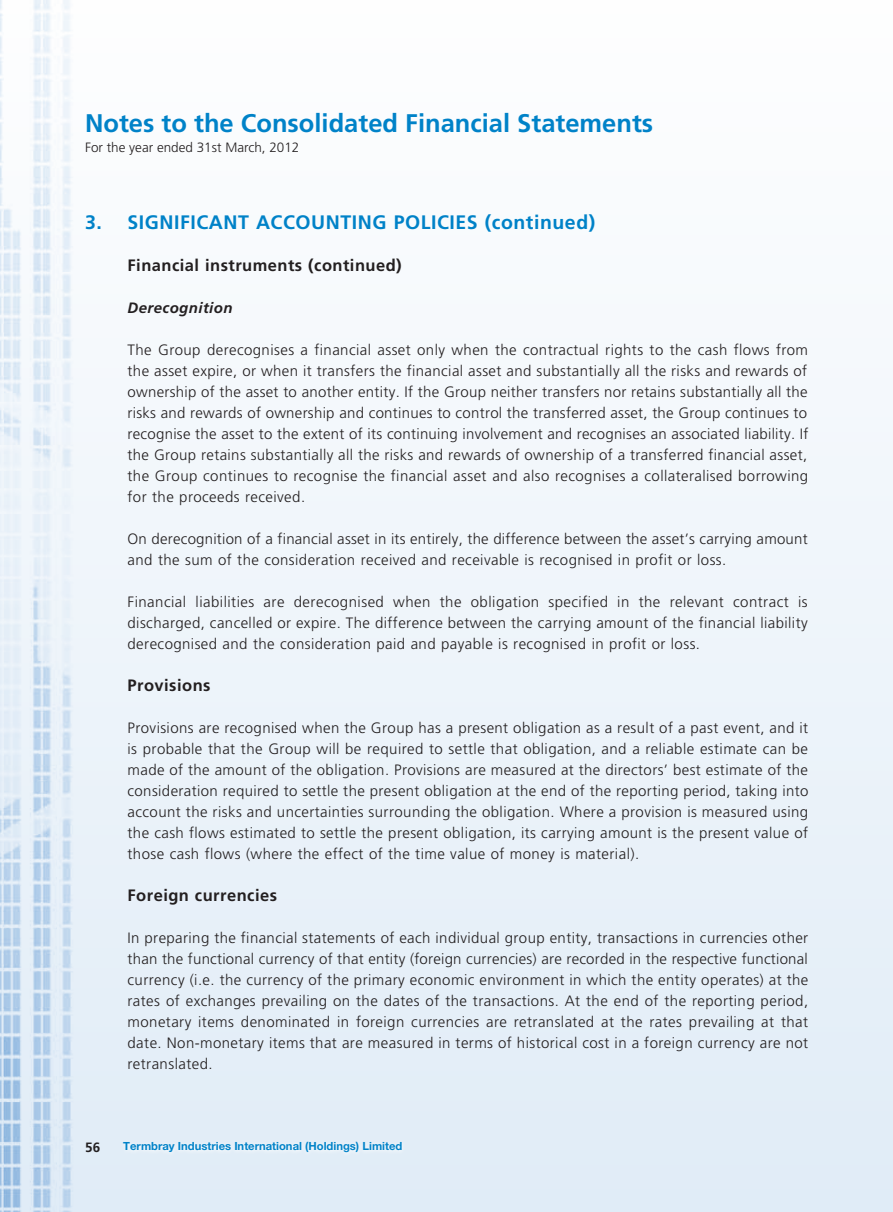
<style>
.page{position:relative;width:893px;height:1212px;background:#fff}
.page>*{position:absolute;margin:0;border:0;box-sizing:border-box;transform-origin:0 0}
.t1{font:700 25.5px "Frutiger LT Std";color:#0082c8}
.t2{font:700 19.5px "Frutiger LT Std";letter-spacing:.03em;color:#0082c8}
.t3{font:700 16.5px "Frutiger LT Std";letter-spacing:.03em;color:#231f20}
.t4{font:300 15px/21px "Frutiger LT Std";letter-spacing:.03em;color:#231f20;text-align:justify}
.t5{font:italic 700 15px "Frutiger LT Std";letter-spacing:.03em;color:#231f20}
.t6{font:300 13.5px "Frutiger LT Std";color:#231f20}
.t7{font:700 13.5px "Frutiger LT Std";color:#231f20}
.t8{font:700 11.25px "Helvetica Neue LT Std";color:#0082c8}
</style>
<div class="page">
<div style="left:0;top:0;width:893px;height:1212px;background:linear-gradient(to bottom,#fefefe,#ddeaf6)"></div>
<div style="left:120px;top:1138px;width:698px;height:26px;background:#e2edf7"></div>
<hr style="left:892px;top:0;width:1px;height:1212px;background:#e0ecf7">
<h1 class="t1" style="left:85px;top:108px;width:570px">Notes to the Consolidated Financial Statements</h1>
<p class="t6" style="left:85px;top:139px;width:216px">For the year ended 31st March, 2012</p>
<h2 class="t2" style="left:85px;top:211px;width:512px">3. SIGNIFICANT ACCOUNTING POLICIES (continued)</h2>
<p class="t3" style="left:128px;top:255px;width:276px">Financial instruments (continued)</p>
<p class="t5" style="left:128px;top:299px;width:107px">Derecognition</p>
<p class="t4" style="left:128px;top:339px;width:682px">The Group derecognises a financial asset only when the contractual rights to the cash flows from the asset expire, or when it transfers the financial asset and substantially all the risks and rewards of ownership of the asset to another entity. If the Group neither transfers nor retains substantially all the risks and rewards of ownership and continues to control the transferred asset, the Group continues to recognise the asset to the extent of its continuing involvement and recognises an associated liability. If the Group retains substantially all the risks and rewards of ownership of a transferred financial asset, the Group continues to recognise the financial asset and also recognises a collateralised borrowing for the proceeds received.</p>
<p class="t4" style="left:128px;top:528px;width:682px">On derecognition of a financial asset in its entirely, the difference between the asset’s carrying amount and the sum of the consideration received and receivable is recognised in profit or loss.</p>
<p class="t4" style="left:128px;top:591px;width:682px">Financial liabilities are derecognised when the obligation specified in the relevant contract is discharged, cancelled or expire. The difference between the carrying amount of the financial liability derecognised and the consideration paid and payable is recognised in profit or loss.</p>
<p class="t3" style="left:128px;top:675px;width:84px">Provisions</p>
<p class="t4" style="left:128px;top:717px;width:682px">Provisions are recognised when the Group has a present obligation as a result of a past event, and it is probable that the Group will be required to settle that obligation, and a reliable estimate can be made of the amount of the obligation. Provisions are measured at the directors’ best estimate of the consideration required to settle the present obligation at the end of the reporting period, taking into account the risks and uncertainties surrounding the obligation. Where a provision is measured using the cash flows estimated to settle the present obligation, its carrying amount is the present value of those cash flows (where the effect of the time value of money is material).</p>
<p class="t3" style="left:128px;top:885px;width:151px">Foreign currencies</p>
<p class="t4" style="left:128px;top:927px;width:682px">In preparing the financial statements of each individual group entity, transactions in currencies other than the functional currency of that entity (foreign currencies) are recorded in the respective functional currency (i.e. the currency of the primary economic environment in which the entity operates) at the rates of exchanges prevailing on the dates of the transactions. At the end of the reporting period, monetary items denominated in foreign currencies are retranslated at the rates prevailing at that date. Non-monetary items that are measured in terms of historical cost in a foreign currency are not retranslated.</p>
<p class="t7" style="left:85px;top:1140px;width:17px">56</p>
<p class="t8" style="left:123px;top:1139px;width:281px">Termbray Industries International (Holdings) Limited</p>
</div>
